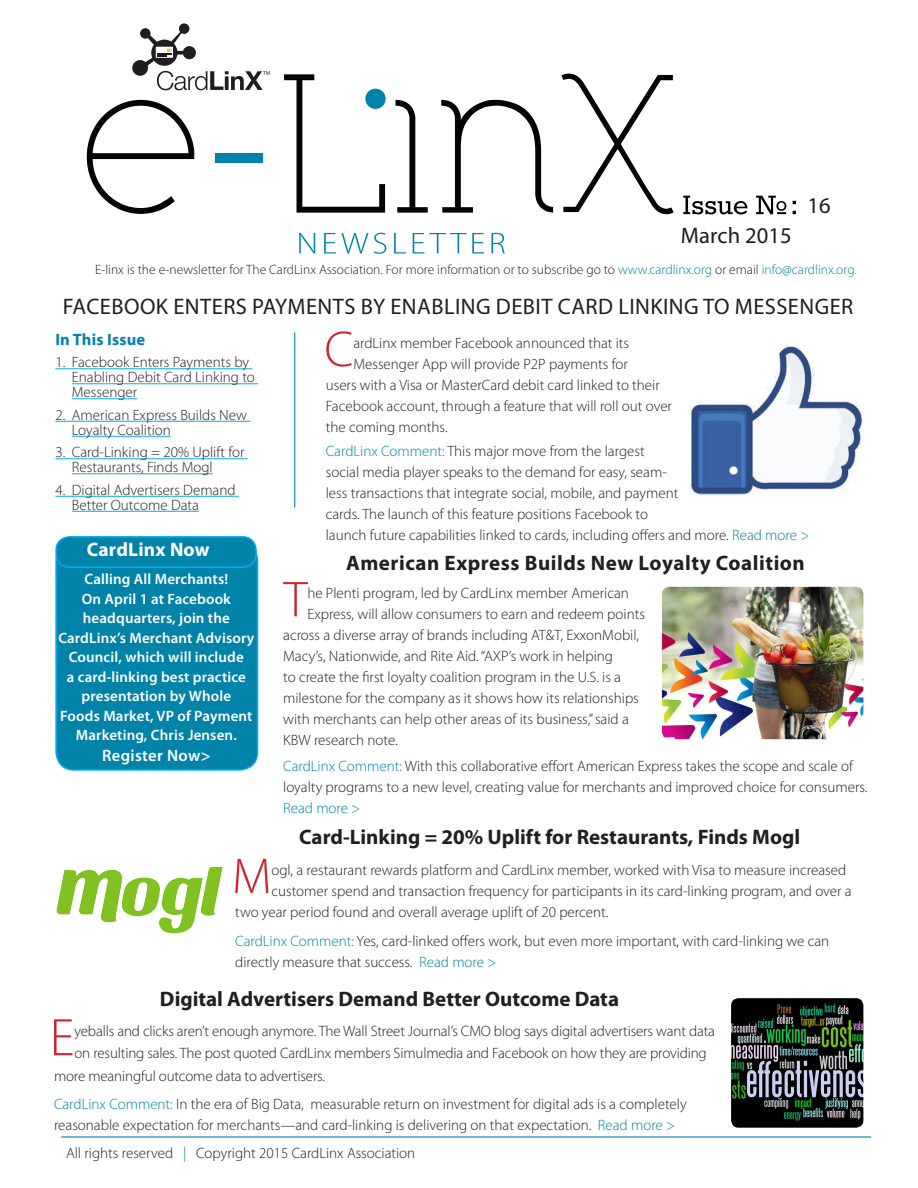
<style>
.page{position:relative;width:918px;height:1188px;background:#fff}
.page>*{position:absolute;margin:0;border:0;box-sizing:border-box;transform-origin:0 0}
.Paragraph_Drop_Cap{font:300 53.25px "Myriad Pro";color:#d1232a}
.Paragraph_Drop_Cap-2{font:300 50.7px "Myriad Pro";color:#d1232a}
.Headline{font:22.5px "Myriad Pro";letter-spacing:.02em;color:#231f20}
.t1{font:22.5px "Myriad Pro";letter-spacing:.005em;color:#201d1e}
.Title_Bold{font:700 21px "Myriad Pro";color:#231f20}
.Title_Bold-2{font:700 21px "Myriad Pro";letter-spacing:.025em;color:#231f20}
.Subheading_1{font:700 19.5px "Myriad Pro";letter-spacing:.01em;color:#fff}
.Paragraph_Style_3{font:600 16.5px "Myriad Pro";letter-spacing:.02em;color:#fff}
.Subheading_1-2{font:700 16.5px "Myriad Pro";letter-spacing:.01em;color:#0083a9}
.Paragraph_Drop_Cap-3{font:300 15px "Myriad Pro";color:#231f20}
.cardlix_basic2{font:300 15px/21px "Myriad Pro";color:#231f20}
.Paragraph_Style_3-2{font:600 15px/19.5px "Myriad Pro";letter-spacing:.01em;color:#fff;text-align:center}
.Bulletted_and_Number{font:300 15px/15px "Myriad Pro";color:#231f20}
.Title_Bold_copy{font:300 13.5px "Myriad Pro";color:#231f20}
.s1{color:#0083a9}
</style>
<div class="page">
<hr style="left:55px;top:368px;width:197px;height:1px;background:#00aeef">
<hr style="left:72px;top:383px;width:186px;height:1px;background:#00aeef">
<hr style="left:72px;top:398px;width:65px;height:1px;background:#00aeef">
<hr style="left:55px;top:421px;width:195px;height:1px;background:#00aeef">
<hr style="left:72px;top:436px;width:99px;height:1px;background:#00aeef">
<hr style="left:55px;top:458px;width:193px;height:1px;background:#00aeef">
<hr style="left:72px;top:473px;width:141px;height:1px;background:#00aeef">
<hr style="left:55px;top:496px;width:184px;height:1px;background:#00aeef">
<hr style="left:72px;top:511px;width:127px;height:1px;background:#00aeef">
<hr style="left:61px;top:1136px;width:810px;height:2px;background:#0083a9">
<img style="left:56px;top:866px;width:167px;height:68px">
<svg style="left:87px;top:100px;width:107px;height:114px"></svg>
<svg style="left:284px;top:74px;width:101px;height:139px"></svg>
<svg style="left:396px;top:100px;width:32px;height:113px"></svg>
<svg style="left:441px;top:100px;width:112px;height:113px"></svg>
<svg style="left:561px;top:73px;width:113px;height:141px"></svg>
<div style="left:365px;top:89px;width:21px;height:20px;background:#0083a9;border-radius:50%"></div>
<svg style="left:132px;top:23px;width:138px;height:67px"></svg>
<div style="left:215px;top:153px;width:48px;height:10px;background:#0083a9"></div>
<svg style="left:299px;top:233px;width:16px;height:20px"></svg>
<svg style="left:324px;top:233px;width:62px;height:21px"></svg>
<svg style="left:394px;top:233px;width:12px;height:20px"></svg>
<svg style="left:413px;top:233px;width:71px;height:20px"></svg>
<svg style="left:491px;top:233px;width:14px;height:20px"></svg>
<svg style="left:683px;top:196px;width:64px;height:18px"></svg>
<svg style="left:756px;top:196px;width:30px;height:18px"></svg>
<img style="left:689px;top:345px;width:174px;height:150px">
<img style="left:731px;top:998px;width:132px;height:130px">
<img style="left:662px;top:587px;width:201px;height:152px">
<div style="left:56px;top:543px;width:202px;height:227px;background:#0083a9;border-radius:18px"></div>
<div style="left:55px;top:542px;width:203px;height:229px;border:2px solid #00aeef;border-radius:18px"></div>
<div style="left:56px;top:537px;width:200px;height:30px;background:#0083a9;border-radius:14px"></div>
<div style="left:55px;top:536px;width:202px;height:32px;border:2px solid #00aeef;border-radius:14px"></div>
<hr style="left:294px;top:332px;width:1px;height:176px;background:#0083a9">
<p class="t1" style="left:681px;top:221px;width:112px">March 2015</p>
<p class="t1" style="left:807px;top:192px;width:25px">16</p>
<p class="Title_Bold_copy" style="left:95px;top:261px;width:763px">E-linx is the e-newsletter for The CardLinx Association. For more information or to subscribe go to <span class="s1">www.cardlinx.org</span> or email <span class="s1">info@cardlinx.org.</span></p>
<p class="Headline" style="left:63px;top:292px;width:792px">FACEBOOK ENTERS PAYMENTS BY ENABLING DEBIT CARD LINKING TO MESSENGER</p>
<p class="Subheading_1-2" style="left:55px;top:328px;width:91px">In This Issue</p>
<p class="Bulletted_and_Number" style="left:72px;top:355px;width:185px;text-indent:-16px">1. Facebook Enters Payments by<br>Enabling Debit Card Linking to<br>Messenger</p>
<p class="Bulletted_and_Number" style="left:72px;top:407px;width:177px;text-indent:-16px">2. American Express Builds New<br>Loyalty Coalition</p>
<p class="Bulletted_and_Number" style="left:72px;top:445px;width:174px;text-indent:-16px">3. Card-Linking = 20% Uplift for<br>Restaurants, Finds Mogl</p>
<p class="Bulletted_and_Number" style="left:72px;top:482px;width:165px;text-indent:-16px">4. Digital Advertisers Demand<br>Better Outcome Data</p>
<p class="Paragraph_Drop_Cap-2" style="left:324px;top:319px;width:30px">C</p>
<p class="Paragraph_Drop_Cap-3" style="left:353px;top:334px;width:277px">ardLinx member Facebook announced that its</p>
<p class="Paragraph_Drop_Cap-3" style="left:353px;top:355px;width:276px">Messenger App will provide P2P payments for</p>
<p class="Paragraph_Drop_Cap-3" style="left:326px;top:376px;width:335px">users with a Visa or MasterCard debit card linked to their</p>
<p class="Paragraph_Drop_Cap-3" style="left:326px;top:397px;width:348px">Facebook account, through a feature that will roll out over</p>
<p class="Paragraph_Drop_Cap-3" style="left:326px;top:418px;width:123px">the coming months.</p>
<p class="cardlix_basic2" style="left:326px;top:441px;width:485px"><span class="s1">CardLinx Comment:</span> This major move from the largest<br>social media player speaks to the demand for easy, seam-<br>less transactions that integrate social, mobile, and payment<br>cards. The launch of this feature positions Facebook to<br>launch future capabilities linked to cards, including offers and more. <span class="s1">Read more &gt;</span></p>
<p class="Subheading_1" style="left:87px;top:537px;width:124px">CardLinx Now</p>
<p class="Title_Bold-2" style="left:346px;top:549px;width:460px">American Express Builds New Loyalty Coalition</p>
<p class="Paragraph_Style_3-2" style="left:58px;top:569px;width:198px">Calling All Merchants!<br>On April 1 at Facebook headquarters, join the<br>CardLinx’s Merchant Advisory<br>Council, which will include<br>a card-linking best practice presentation by Whole<br>Foods Market, VP of Payment<br>Marketing, Chris Jensen.</p>
<p class="Paragraph_Style_3" style="left:102px;top:745px;width:110px">Register Now&gt;</p>
<p class="Paragraph_Drop_Cap-2" style="left:284px;top:569px;width:25px">T</p>
<p class="Paragraph_Drop_Cap-3" style="left:307px;top:584px;width:323px">he Plenti program, led by CardLinx member American</p>
<p class="Paragraph_Drop_Cap-3" style="left:307px;top:605px;width:339px">Express, will allow consumers to earn and redeem points</p>
<p class="Paragraph_Drop_Cap-3" style="left:283px;top:626px;width:357px">across a diverse array of brands including AT&amp;T, ExxonMobil,</p>
<p class="Paragraph_Drop_Cap-3" style="left:283px;top:647px;width:331px">Macy’s, Nationwide, and Rite Aid. “AXP’s work in helping</p>
<p class="Paragraph_Drop_Cap-3" style="left:283px;top:668px;width:339px">to create the first loyalty coalition program in the U.S. is a</p>
<p class="Paragraph_Drop_Cap-3" style="left:283px;top:689px;width:357px">milestone for the company as it shows how its relationships</p>
<p class="Paragraph_Drop_Cap-3" style="left:283px;top:710px;width:347px">with merchants can help other areas of its business,” said a</p>
<p class="Paragraph_Drop_Cap-3" style="left:283px;top:731px;width:116px">KBW research note.</p>
<p class="cardlix_basic2" style="left:283px;top:755px;width:586px"><span class="s1">CardLinx Comment:</span> With this collaborative effort American Express takes the scope and scale of loyalty programs to a new level, creating value for merchants and improved choice for consumers.<br><span class="s1">Read more &gt;</span></p>
<p class="Title_Bold" style="left:299px;top:823px;width:503px">Card-Linking = 20% Uplift for Restaurants, Finds Mogl</p>
<p class="Paragraph_Drop_Cap-2" style="left:232px;top:846px;width:41px">M</p>
<p class="Paragraph_Drop_Cap-3" style="left:271px;top:861px;width:576px">ogl, a restaurant rewards platform and CardLinx member, worked with Visa to measure increased</p>
<p class="Paragraph_Drop_Cap-3" style="left:271px;top:882px;width:582px">customer spend and transaction frequency for participants in its card-linking program, and over a</p>
<p class="Paragraph_Drop_Cap-3" style="left:235px;top:903px;width:375px">two year period found and overall average uplift of 20 percent.</p>
<p class="cardlix_basic2" style="left:235px;top:930px;width:596px"><span class="s1">CardLinx Comment:</span> Yes, card-linked offers work, but even more important, with card-linking we can directly measure that success. <span class="s1">Read more &gt;</span></p>
<p class="Title_Bold" style="left:160px;top:985px;width:461px">Digital Advertisers Demand Better Outcome Data</p>
<p class="Paragraph_Drop_Cap" style="left:50px;top:1005px;width:26px">E</p>
<p class="Paragraph_Drop_Cap-3" style="left:74px;top:1022px;width:642px">yeballs and clicks aren’t enough anymore. The Wall Street Journal’s CMO blog says digital advertisers want data</p>
<p class="Paragraph_Drop_Cap-3" style="left:74px;top:1044px;width:634px">on resulting sales. The post quoted CardLinx members Simulmedia and Facebook on how they are providing</p>
<p class="Paragraph_Drop_Cap-3" style="left:54px;top:1067px;width:273px">more meaningful outcome data to advertisers.</p>
<p class="cardlix_basic2" style="left:54px;top:1094px;width:634px"><span class="s1">CardLinx Comment:</span> In the era of Big Data, measurable return on investment for digital ads is a completely reasonable expectation for merchants—and card-linking is delivering on that expectation. <span class="s1">Read more &gt;</span></p>
<p class="cardlix_basic2" style="left:66px;top:1142px;width:351px">All rights reserved <span class="s1">|</span> Copyright 2015 CardLinx Association</p>
</div>
